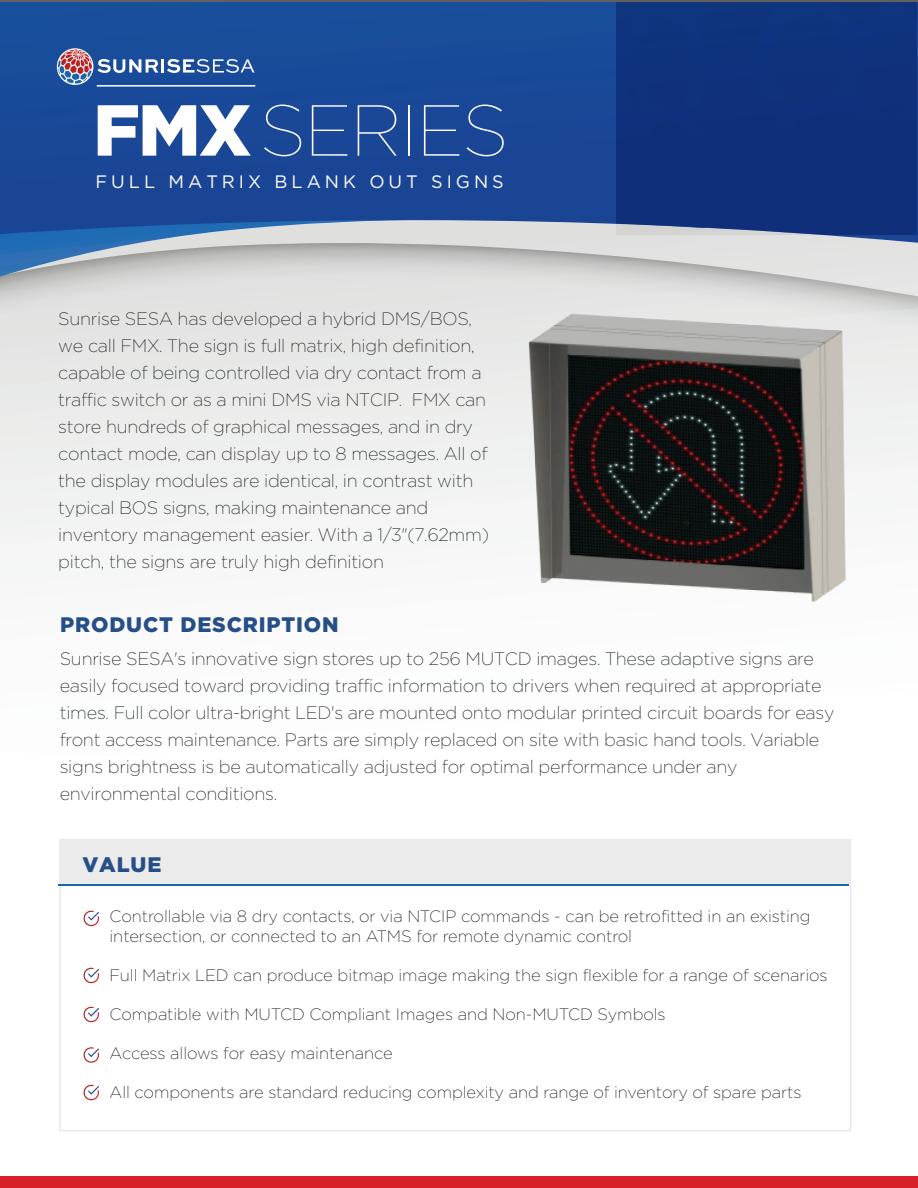
<style>
.page{position:relative;width:918px;height:1188px;background:#fff}
.page>*{position:absolute;margin:0;border:0;box-sizing:border-box;transform-origin:0 0}
.t1{font:100 72px "Gotham";letter-spacing:-.025em;color:#fff}
.t2{font:900 21px "Gotham";letter-spacing:.04em;color:#264e87}
.t3{font:200 18px/27px "Gotham";letter-spacing:-.015em;color:#1e1f1e}
.t4{font:18px "Gotham";letter-spacing:.22em;color:#fff}
.t5{font:200 16.5px/19.8px "Gotham";letter-spacing:-.005em;color:#151414}
.s1{font-weight:900}
</style>
<div class="page">
<div style="left:0;top:526px;width:846px;height:55px;background:#f5f6f6"></div>
<svg style="left:0;top:277px;width:918px;height:249px"></svg>
<svg style="left:0;top:243px;width:918px;height:34px;background:#c3c8cb"></svg>
<svg style="left:0;top:1px;width:918px;height:242px;background:#27549d"></svg>
<svg style="left:83px;top:911px;width:16px;height:15px"></svg>
<svg style="left:83px;top:968px;width:16px;height:15px"></svg>
<svg style="left:83px;top:1007px;width:16px;height:15px"></svg>
<svg style="left:83px;top:1047px;width:16px;height:16px"></svg>
<svg style="left:83px;top:1085px;width:16px;height:15px"></svg>
<div style="left:60px;top:839px;width:790px;height:46px;background:#ebebec"></div>
<hr style="left:59px;top:884px;width:790px;height:1px;background:#1d64aa">
<img style="left:528px;top:313px;width:317px;height:289px">
<div style="left:617px;top:1px;width:300px;height:234px;background:#0f307a"></div>
<hr style="left:0;top:0;width:918px;height:1px;background:#606160">
<div style="left:0;top:1176px;width:918px;height:12px;background:#d82027"></div>
<svg style="left:57px;top:48px;width:36px;height:37px"></svg>
<svg style="left:58px;top:50px;width:34px;height:34px"></svg>
<svg style="left:98px;top:59px;width:60px;height:14px"></svg>
<hr style="left:161px;top:59px;width:3px;height:14px;background:#fff">
<svg style="left:167px;top:59px;width:87px;height:14px"></svg>
<hr style="left:97px;top:85px;width:158px;height:2px;background:#fff">
<h1 class="t1" style="left:93px;top:86px;width:417px"><span class="s1">FMX</span>SERIES</h1>
<p class="t4" style="left:96px;top:170px;width:410px">FULL MATRIX BLANK OUT SIGNS</p>
<p class="t3" style="left:58px;top:305px;width:432px">Sunrise SESA has developed a hybrid DMS/BOS, we call FMX. The sign is full matrix, high definition, capable of being controlled via dry contact from a traffic switch or as a mini DMS via NTCIP. FMX can store hundreds of graphical messages, and in dry contact mode, can display up to 8 messages. All of the display modules are identical, in contrast with typical BOS signs, making maintenance and inventory management easier. With a 1/3"(7.62mm) pitch, the signs are truly high definition</p>
<p class="t2" style="left:60px;top:610px;width:280px">PRODUCT DESCRIPTION</p>
<p class="t3" style="left:60px;top:644px;width:776px">Sunrise SESA's innovative sign stores up to 256 MUTCD images. These adaptive signs are easily focused toward providing traffic information to drivers when required at appropriate times. Full color ultra-bright LED's are mounted onto modular printed circuit boards for easy front access maintenance. Parts are simply replaced on site with basic hand tools. Variable signs brightness is be automatically adjusted for optimal performance under any environmental conditions.</p>
<p class="t2" style="left:82px;top:850px;width:80px">VALUE</p>
<p class="t5" style="left:110px;top:906px;width:703px">Controllable via 8 dry contacts, or via NTCIP commands - can be retrofitted in an existing intersection, or connected to an ATMS for remote dynamic control</p>
<p class="t5" style="left:110px;top:965px;width:720px">Full Matrix LED can produce bitmap image making the sign flexible for a range of scenarios</p>
<p class="t5" style="left:110px;top:1004px;width:558px">Compatible with MUTCD Compliant Images and Non-MUTCD Symbols</p>
<p class="t5" style="left:110px;top:1043px;width:285px">Access allows for easy maintenance</p>
<p class="t5" style="left:110px;top:1082px;width:693px">All components are standard reducing complexity and range of inventory of spare parts</p>
</div>
